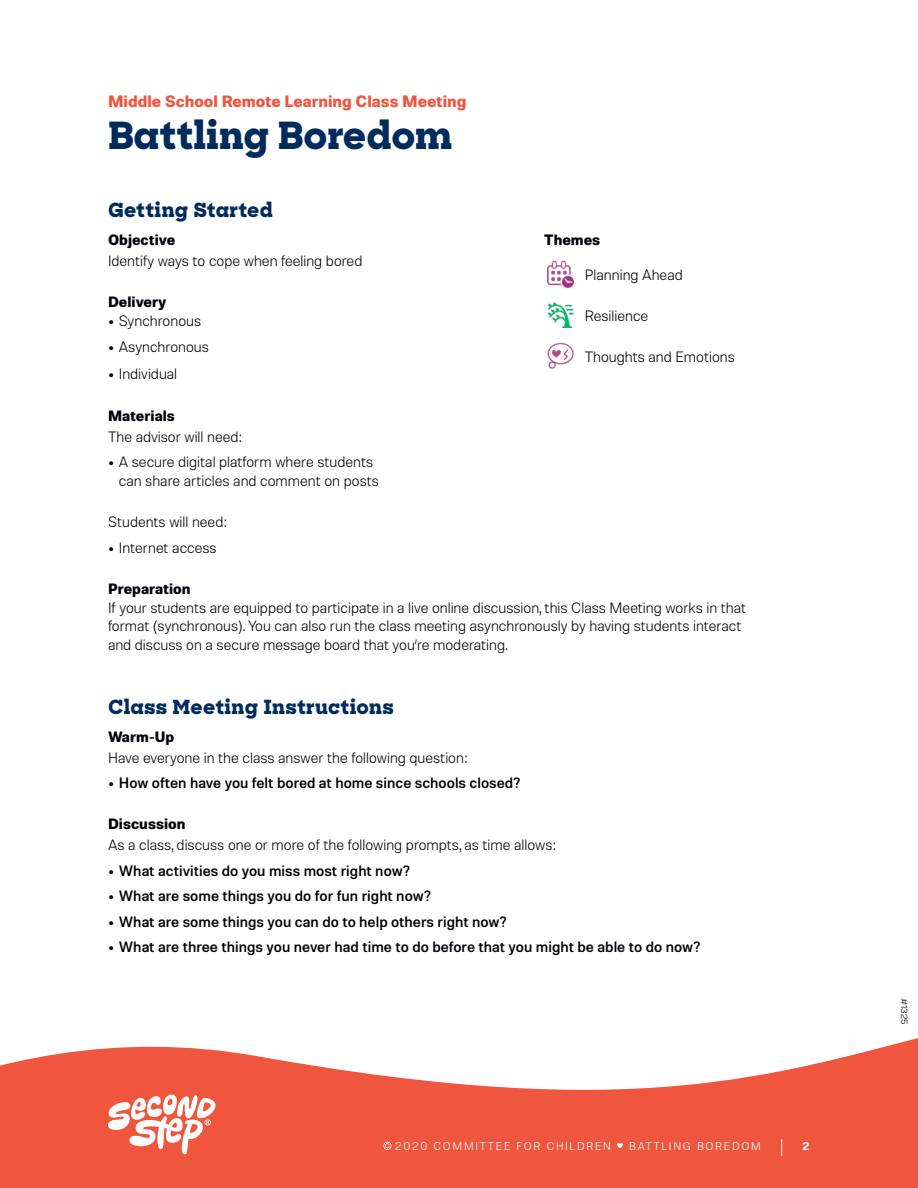
<style>
.page{position:relative;width:918px;height:1188px;background:#fff}
.page>*{position:absolute;margin:0;border:0;box-sizing:border-box;transform-origin:0 0}
._03_header-grades{font:800 37.5px "Sharp Slab";letter-spacing:-.005em;color:#002b5c}
._04B_Second_Header{font:800 19.5px "Sharp Slab";letter-spacing:.02em;color:#002b5c}
._03_header-grades-2{font:700 16.5px "Molde";color:#f0553e}
._06_body-text{font:300 15px/18.8px "Molde";color:#000008}
.t1{font:500 15px "Molde";color:#000008}
._07_Subhead_small{font:700 15px "Molde";color:#000008}
._07_Subhead_small-2{font:300 15px "Molde";color:#000008}
.t2{font:300 11.25px "Molde";letter-spacing:.15em;color:#fff}
.t3{font:600 11.25px "Molde";color:#fff}
._08_LEGAL_TEXT{font:300 9px "Molde";color:#000008}
.s1{font-family:"Sharp Slab";font-weight:800}
</style>
<div class="page">
<svg style="left:0;top:1038px;width:918px;height:150px;fill:#f0553e"></svg>
<img style="left:548px;top:302px;width:26px;height:26px">
<img style="left:547px;top:342px;width:27px;height:26px">
<img style="left:547px;top:260px;width:27px;height:28px">
<svg style="left:781px;top:1139px;width:1px;height:17px"></svg>
<svg style="left:108px;top:1095px;width:108px;height:59px"></svg>
<svg style="left:383px;top:1142px;width:8px;height:8px"></svg>
<svg style="left:617px;top:1143px;width:6px;height:5px"></svg>
<p class="_03_header-grades-2" style="left:108px;top:90px;width:360px">Middle School Remote Learning Class Meeting</p>
<p class="_03_header-grades" style="left:108px;top:109px;width:346px">Battling Boredom</p>
<p class="_04B_Second_Header" style="left:108px;top:196px;width:167px">Getting Started</p>
<p class="_07_Subhead_small" style="left:108px;top:230px;width:69px">Objective</p>
<p class="_07_Subhead_small-2" style="left:108px;top:251px;width:256px">Identify ways to cope when feeling bored</p>
<p class="_07_Subhead_small" style="left:108px;top:292px;width:60px">Delivery</p>
<p class="_06_body-text" style="left:108px;top:311px;width:95px"><span class="s1">•</span> Synchronous</p>
<p class="_06_body-text" style="left:108px;top:336px;width:102px"><span class="s1">•</span> Asynchronous</p>
<p class="_06_body-text" style="left:108px;top:364px;width:71px"><span class="s1">•</span> Individual</p>
<p class="_07_Subhead_small" style="left:108px;top:405px;width:69px">Materials</p>
<p class="_06_body-text" style="left:108px;top:426px;width:136px">The advisor will need:</p>
<p class="_06_body-text" style="left:119px;top:452px;width:262px;text-indent:-11px"><span class="s1">•</span> A secure digital platform where students can share articles and comment on posts</p>
<p class="_06_body-text" style="left:108px;top:512px;width:121px">Students will need:</p>
<p class="_06_body-text" style="left:108px;top:537px;width:110px"><span class="s1">•</span> Internet access</p>
<p class="_07_Subhead_small" style="left:108px;top:579px;width:84px">Preparation</p>
<p class="_06_body-text" style="left:108px;top:597px;width:640px">If your students are equipped to participate in a live online discussion, this Class Meeting works in that format (synchronous). You can also run the class meeting asynchronously by having students interact and discuss on a secure message board that you’re moderating.</p>
<p class="_07_Subhead_small" style="left:544px;top:230px;width:57px">Themes</p>
<p class="_06_body-text" style="left:585px;top:264px;width:99px">Planning Ahead</p>
<p class="_06_body-text" style="left:585px;top:306px;width:65px">Resilience</p>
<p class="_06_body-text" style="left:585px;top:347px;width:151px">Thoughts and Emotions</p>
<p class="_04B_Second_Header" style="left:108px;top:693px;width:287px">Class Meeting Instructions</p>
<p class="_07_Subhead_small" style="left:108px;top:726px;width:68px">Warm-Up</p>
<p class="_06_body-text" style="left:108px;top:748px;width:362px">Have everyone in the class answer the following question:</p>
<p class="t1" style="left:108px;top:773px;width:414px"><span class="s1">•</span> How often have you felt bored at home since schools closed?</p>
<p class="_07_Subhead_small" style="left:108px;top:814px;width:79px">Discussion</p>
<p class="_06_body-text" style="left:108px;top:835px;width:450px">As a class, discuss one or more of the following prompts, as time allows:</p>
<p class="t1" style="left:108px;top:861px;width:304px"><span class="s1">•</span> What activities do you miss most right now?</p>
<p class="t1" style="left:108px;top:886px;width:325px"><span class="s1">•</span> What are some things you do for fun right now?</p>
<p class="t1" style="left:108px;top:912px;width:401px"><span class="s1">•</span> What are some things you can do to help others right now?</p>
<p class="t1" style="left:108px;top:937px;width:594px"><span class="s1">•</span> What are three things you never had time to do before that you might be able to do now?</p>
<p class="t2" style="left:395px;top:1139px;width:217px">2020 COMMITTEE FOR CHILDREN</p>
<p class="t2" style="left:629px;top:1139px;width:133px">BATTLING BOREDOM</p>
<p class="t3" style="left:802px;top:1138px;width:8px">2</p>
<p class="_08_LEGAL_TEXT" style="left:910px;top:998px;width:28px;rotate:90deg">#1325</p>
</div>
